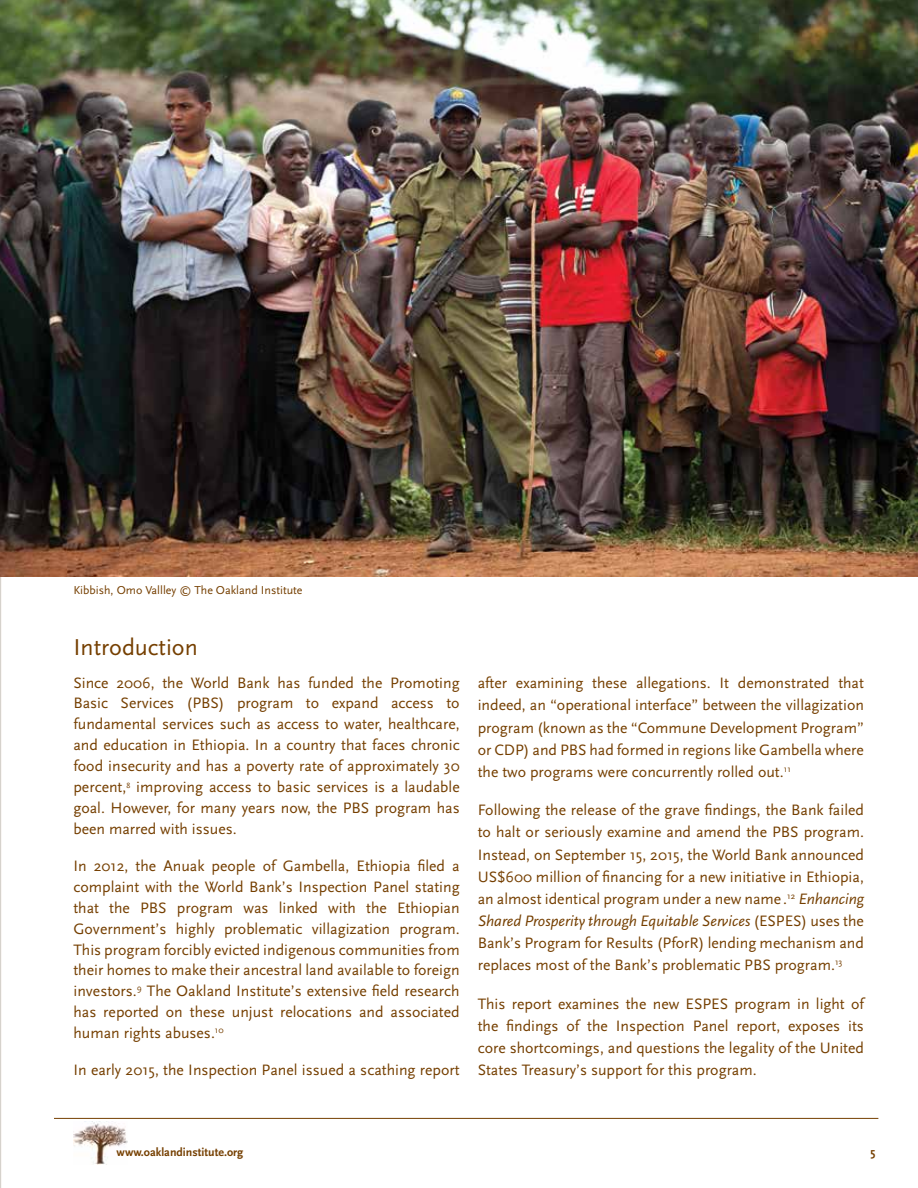
<style>
.page{position:relative;width:918px;height:1188px;background:#fff}
.page>*{position:absolute;margin:0;border:0;box-sizing:border-box;transform-origin:0 0}
.t1{font:24px "Scala Sans";color:#753f00}
.t2{font:15.75px/20.9px "Scala Sans";color:#753f00;text-align:justify}
.t3{font:12px "Scala Sans";color:#753f00}
.t4{font:700 12px "Scala Sans";color:#753f00}
.s1{font-style:italic}
</style>
<div class="page">
<hr style="left:54px;top:1118px;width:824px;height:1px;background:#753f00">
<img style="left:73px;top:1122px;width:55px;height:43px">
<hr style="left:0;top:0;width:1px;height:1188px;background:#dcddde">
<img style="left:0;top:0;width:918px;height:577px">
<p class="t3" style="left:73px;top:584px;width:231px">Kibbish, Omo Vallley © The Oakland Institute</p>
<h1 class="t1" style="left:73px;top:634px;width:126px">Introduction</h1>
<p class="t2" style="left:73px;top:672px;width:388px">Since 2006, the World Bank has funded the Promoting Basic Services (PBS) program to expand access to fundamental services such as access to water, healthcare, and education in Ethiopia. In a country that faces chronic food insecurity and has a poverty rate of approximately 30 percent,<sup>8</sup> improving access to basic services is a laudable goal. However, for many years now, the PBS program has been marred with issues.</p>
<p class="t2" style="left:73px;top:856px;width:388px">In 2012, the Anuak people of Gambella, Ethiopia filed a complaint with the World Bank’s Inspection Panel stating that the PBS program was linked with the Ethiopian Government’s highly problematic villagization program.<br>This program forcibly evicted indigenous communities from their homes to make their ancestral land available to foreign investors.<sup>9</sup> The Oakland Institute’s extensive field research has reported on these unjust relocations and associated human rights abuses.<sup>10</sup></p>
<p class="t2" style="left:73px;top:1060px;width:388px">In early 2015, the Inspection Panel issued a scathing report</p>
<p class="t2" style="left:478px;top:672px;width:388px;line-height:22.2px">after examining these allegations. It demonstrated that indeed, an “operational interface” between the villagization program (known as the “Commune Development Program” or CDP) and PBS had formed in regions like Gambella where the two programs were concurrently rolled out.<sup>11</sup></p>
<p class="t2" style="left:478px;top:799px;width:388px;line-height:22.2px">Following the release of the grave findings, the Bank failed to halt or seriously examine and amend the PBS program.<br>Instead, on September 15, 2015, the World Bank announced US$600 million of financing for a new initiative in Ethiopia, an almost identical program under a new name.<sup>12</sup> <span class="s1">Enhancing Shared Prosperity through Equitable Services</span> (ESPES) uses the Bank’s Program for Results (PforR) lending mechanism and replaces most of the Bank’s problematic PBS program.<sup>13</sup></p>
<p class="t2" style="left:478px;top:993px;width:388px;line-height:22.2px">This report examines the new ESPES program in light of the findings of the Inspection Panel report, exposes its core shortcomings, and questions the legality of the United States Treasury’s support for this program.</p>
<p class="t4" style="left:117px;top:1146px;width:128px">www.oaklandinstitute.org</p>
<p class="t4" style="left:871px;top:1146px;width:6px">5</p>
</div>
